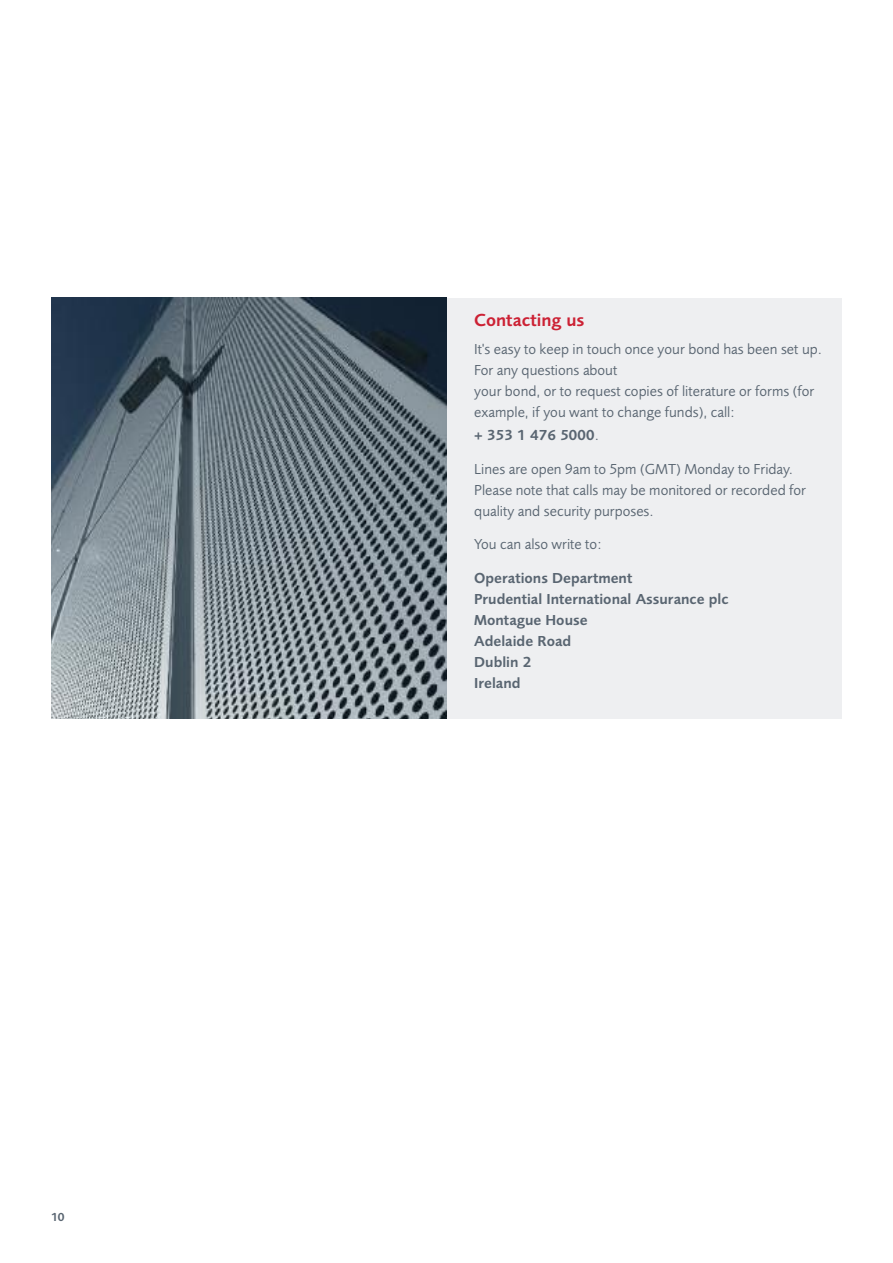
<style>
.page{position:relative;width:893px;height:1263px;background:#fff}
.page>*{position:absolute;margin:0;border:0;box-sizing:border-box;transform-origin:0 0}
.t1{font:600 18px "Pru Sans";color:#cc2134}
.t2{font:15px/21px "Pru Sans";color:#596571}
.t3{font:600 15px/21px "Pru Sans";color:#596571}
.t4{font:600 12px "Pru Sans";color:#596571}
.s1{font-weight:400}
</style>
<div class="page">
<div style="left:446px;top:298px;width:396px;height:420px;background:#eeeff1"></div>
<img style="left:51px;top:298px;width:395px;height:420px">
<p class="t4" style="left:51px;top:1212px;width:15px">10</p>
<p class="t1" style="left:474px;top:313px;width:112px">Contacting us</p>
<p class="t2" style="left:474px;top:340px;width:349px">It's easy to keep in touch once your bond has been set up.<br>For any questions about<br>your bond, or to request copies of literature or forms (for example, if you want to change funds), call:</p>
<p class="t3" style="left:474px;top:426px;width:126px">+ 353 1 476 5000<span class="s1">.</span></p>
<p class="t2" style="left:474px;top:459px;width:333px">Lines are open 9am to 5pm (GMT) Monday to Friday.<br>Please note that calls may be monitored or recorded for quality and security purposes.</p>
<p class="t2" style="left:474px;top:535px;width:129px">You can also write to:</p>
<p class="t3" style="left:474px;top:569px;width:256px">Operations Department<br>Prudential International Assurance plc<br>Montague House<br>Adelaide Road<br>Dublin 2<br>Ireland</p>
</div>
